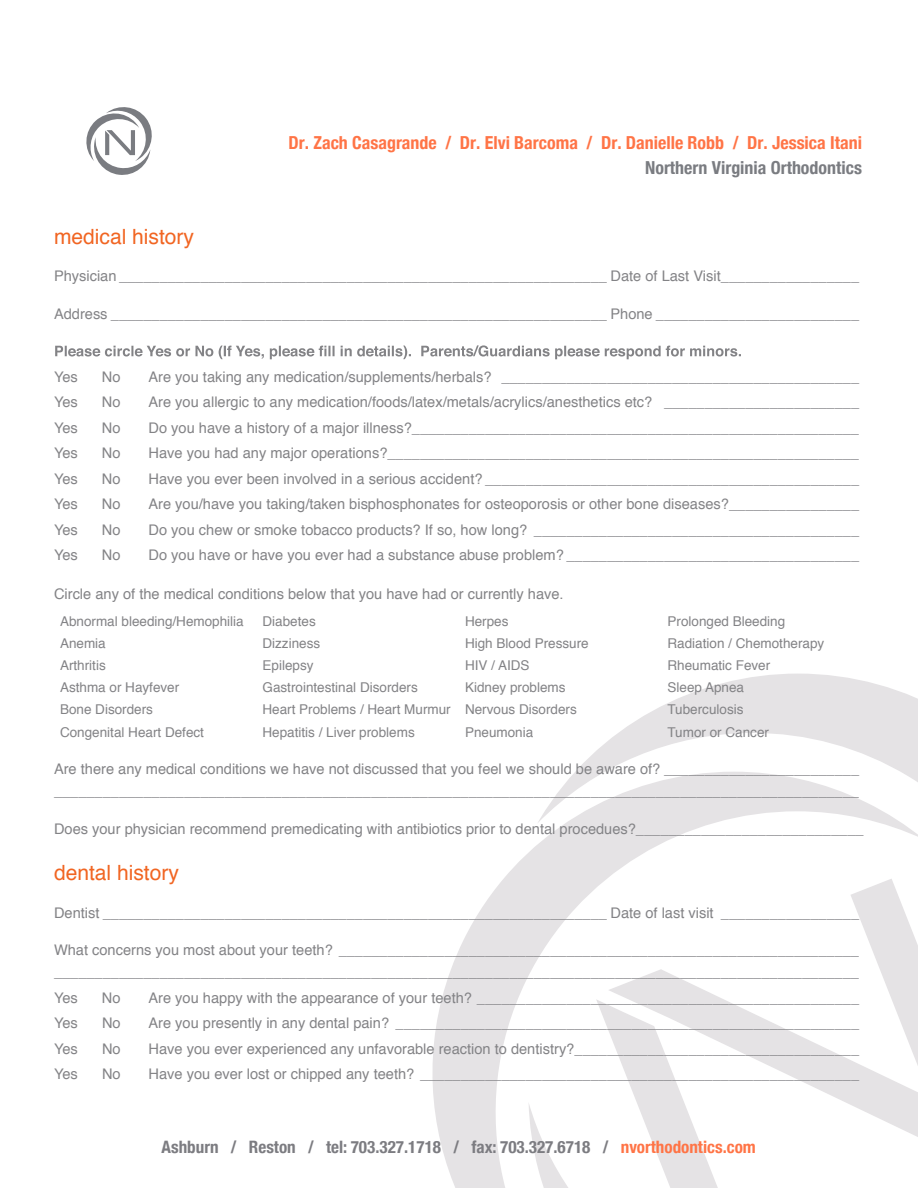
<style>
.page{position:relative;width:918px;height:1188px;background:#fff}
.page>*{position:absolute;margin:0;border:0;box-sizing:border-box;transform-origin:0 0}
.t1{font:21px "Helvetica";color:#f16522}
.t2{font:700 condensed 17.85px "Helvetica Neue";color:#ff7446}
.t3{font:700 condensed 17.85px "Helvetica Neue";color:#7a7c81}
.t4{font:700 condensed 17.1px "Helvetica Neue";color:#7c7c81}
.t5{font:14.7px/22px "Helvetica";color:#838386}
.t6{font:13.5px "Helvetica";color:#838386}
.s1{color:#ff7446}
</style>
<div class="page">
<svg style="left:432px;top:845px;width:105px;height:343px;fill:#e5e3e5"></svg>
<svg style="left:537px;top:674px;width:381px;height:286px"></svg>
<svg style="left:529px;top:1010px;width:39px;height:178px"></svg>
<svg style="left:596px;top:999px;width:122px;height:189px"></svg>
<svg style="left:608px;top:879px;width:310px;height:268px"></svg>
<svg style="left:86px;top:107px;width:66px;height:68px"></svg>
<svg style="left:55px;top:345px;width:686px;height:14px"></svg>
<p class="t2" style="left:289px;top:128px;width:575px">Dr. Zach Casagrande / Dr. Elvi Barcoma / Dr. Danielle Robb / Dr. Jessica Itani</p>
<p class="t3" style="left:645px;top:153px;width:218px">Northern Virginia Orthodontics</p>
<h1 class="t1" style="left:54px;top:220px;width:142px">medical history</h1>
<p class="t5" style="left:54px;top:266px;width:807px">Physician ____________________________________________________________ Date of Last Visit_________________</p>
<p class="t5" style="left:54px;top:303px;width:807px">Address _____________________________________________________________ Phone _________________________</p>
<p class="t5" style="left:54px;top:366px;width:25px">Yes</p>
<p class="t5" style="left:102px;top:366px;width:20px">No</p>
<p class="t5" style="left:148px;top:366px;width:712px">Are you taking any medication/supplements/herbals? ____________________________________________</p>
<p class="t5" style="left:54px;top:392px;width:25px">Yes</p>
<p class="t5" style="left:102px;top:392px;width:20px">No</p>
<p class="t5" style="left:148px;top:392px;width:712px">Are you allergic to any medication/foods/latex/metals/acrylics/anesthetics etc? ________________________</p>
<p class="t5" style="left:54px;top:417px;width:25px">Yes</p>
<p class="t5" style="left:102px;top:417px;width:20px">No</p>
<p class="t5" style="left:148px;top:417px;width:712px">Do you have a history of a major illness?_______________________________________________________</p>
<p class="t5" style="left:54px;top:443px;width:25px">Yes</p>
<p class="t5" style="left:102px;top:443px;width:20px">No</p>
<p class="t5" style="left:148px;top:443px;width:712px">Have you had any major operations?__________________________________________________________</p>
<p class="t5" style="left:54px;top:468px;width:25px">Yes</p>
<p class="t5" style="left:102px;top:468px;width:20px">No</p>
<p class="t5" style="left:148px;top:468px;width:712px">Have you ever been involved in a serious accident? ______________________________________________</p>
<p class="t5" style="left:54px;top:494px;width:25px">Yes</p>
<p class="t5" style="left:102px;top:494px;width:20px">No</p>
<p class="t5" style="left:148px;top:494px;width:712px">Are you/have you taking/taken bisphosphonates for osteoporosis or other bone diseases?________________</p>
<p class="t5" style="left:54px;top:519px;width:25px">Yes</p>
<p class="t5" style="left:102px;top:519px;width:20px">No</p>
<p class="t5" style="left:148px;top:519px;width:712px">Do you chew or smoke tobacco products? If so, how long? ________________________________________</p>
<p class="t5" style="left:54px;top:545px;width:25px">Yes</p>
<p class="t5" style="left:102px;top:545px;width:20px">No</p>
<p class="t5" style="left:148px;top:545px;width:712px">Do you have or have you ever had a substance abuse problem? ____________________________________</p>
<p class="t5" style="left:54px;top:584px;width:511px">Circle any of the medical conditions below that you have had or currently have.</p>
<p class="t6" style="left:60px;top:611px;width:185px">Abnormal bleeding/Hemophilia</p>
<p class="t6" style="left:262px;top:611px;width:55px">Diabetes</p>
<p class="t6" style="left:465px;top:611px;width:45px">Herpes</p>
<p class="t6" style="left:668px;top:611px;width:119px">Prolonged Bleeding</p>
<p class="t6" style="left:60px;top:633px;width:47px">Anemia</p>
<p class="t6" style="left:262px;top:633px;width:59px">Dizziness</p>
<p class="t6" style="left:465px;top:633px;width:125px">High Blood Pressure</p>
<p class="t6" style="left:668px;top:633px;width:158px">Radiation / Chemotherapy</p>
<p class="t6" style="left:60px;top:655px;width:47px">Arthritis</p>
<p class="t6" style="left:262px;top:655px;width:53px">Epilepsy</p>
<p class="t6" style="left:465px;top:655px;width:66px">HIV / AIDS</p>
<p class="t6" style="left:668px;top:655px;width:104px">Rheumatic Fever</p>
<p class="t6" style="left:60px;top:677px;width:121px">Asthma or Hayfever</p>
<p class="t6" style="left:262px;top:677px;width:157px">Gastrointestinal Disorders</p>
<p class="t6" style="left:465px;top:677px;width:102px">Kidney problems</p>
<p class="t6" style="left:668px;top:677px;width:78px">Sleep Apnea</p>
<p class="t6" style="left:60px;top:699px;width:95px">Bone Disorders</p>
<p class="t6" style="left:262px;top:699px;width:316px">Heart Problems / Heart Murmur Nervous Disorders</p>
<p class="t6" style="left:668px;top:699px;width:78px">Tuberculosis</p>
<p class="t6" style="left:60px;top:721px;width:146px">Congenital Heart Defect</p>
<p class="t6" style="left:262px;top:721px;width:154px">Hepatitis / Liver problems</p>
<p class="t6" style="left:465px;top:721px;width:70px">Pneumonia</p>
<p class="t6" style="left:668px;top:721px;width:103px">Tumor or Cancer</p>
<p class="t5" style="left:54px;top:758px;width:807px">Are there any medical conditions we have not discussed that you feel we should be aware of? ________________________ ___________________________________________________________________________________________________</p>
<p class="t5" style="left:54px;top:818px;width:811px">Does your physician recommend premedicating with antibiotics prior to dental procedues?____________________________</p>
<h1 class="t1" style="left:54px;top:856px;width:126px">dental history</h1>
<p class="t5" style="left:54px;top:902px;width:807px">Dentist ______________________________________________________________ Date of last visit _________________</p>
<p class="t5" style="left:54px;top:939px;width:807px">What concerns you most about your teeth? ________________________________________________________________ ___________________________________________________________________________________________________</p>
<p class="t5" style="left:54px;top:987px;width:25px">Yes</p>
<p class="t5" style="left:102px;top:987px;width:20px">No</p>
<p class="t5" style="left:148px;top:987px;width:712px">Are you happy with the appearance of your teeth? _______________________________________________</p>
<p class="t5" style="left:54px;top:1012px;width:25px">Yes</p>
<p class="t5" style="left:102px;top:1012px;width:20px">No</p>
<p class="t5" style="left:149px;top:1012px;width:712px">Are you presently in any dental pain? _________________________________________________________</p>
<p class="t5" style="left:54px;top:1038px;width:25px">Yes</p>
<p class="t5" style="left:102px;top:1038px;width:20px">No</p>
<p class="t5" style="left:149px;top:1038px;width:712px">Have you ever experienced any unfavorable reaction to dentistry?___________________________________</p>
<p class="t5" style="left:54px;top:1063px;width:25px">Yes</p>
<p class="t5" style="left:102px;top:1063px;width:20px">No</p>
<p class="t5" style="left:149px;top:1063px;width:712px">Have you ever lost or chipped any teeth? ______________________________________________________</p>
<p class="t4" style="left:162px;top:1132px;width:596px">Ashburn / Reston / tel: 703.327.1718 / fax: 703.327.6718 / <span class="s1">nvorthodontics.com</span></p>
</div>
